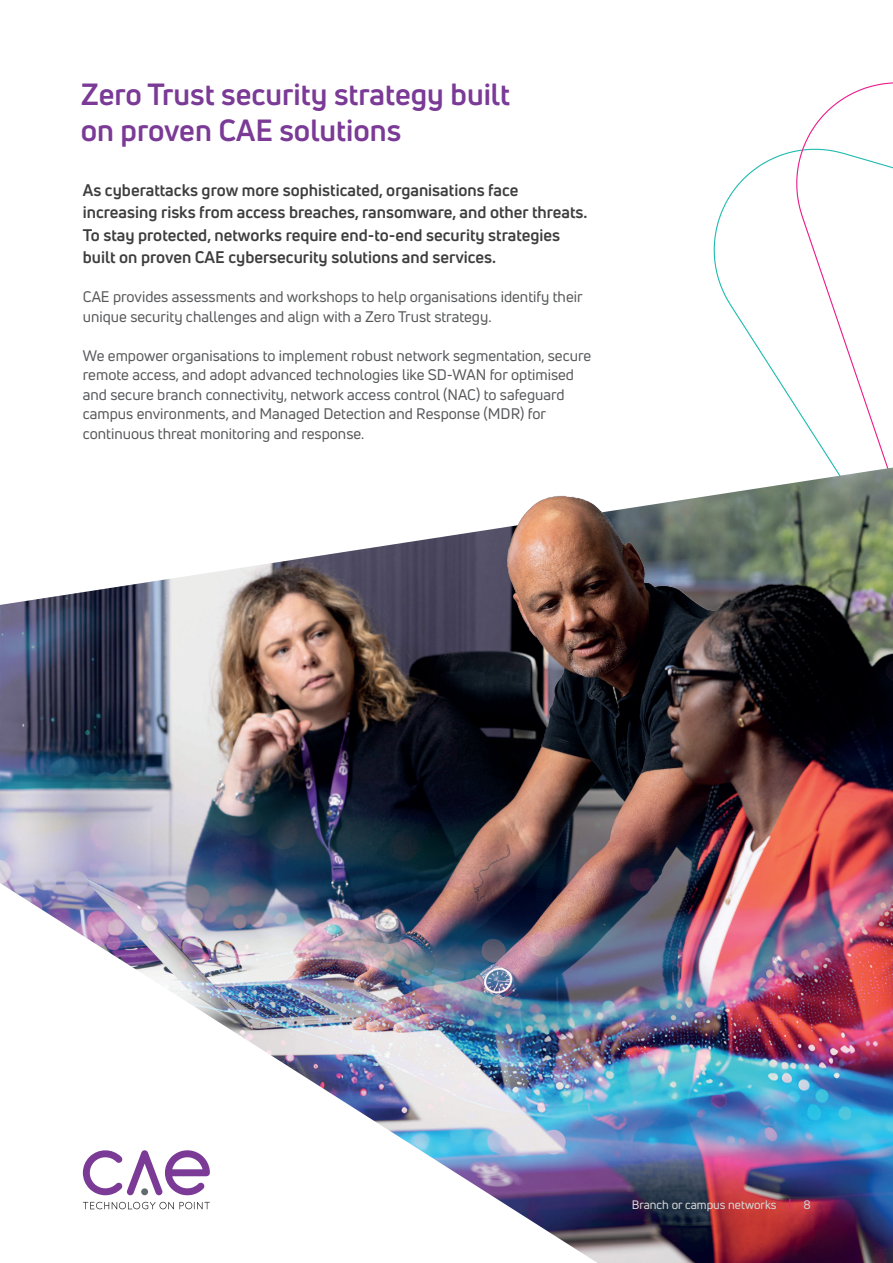
<style>
.page{position:relative;width:893px;height:1263px;background:#fff}
.page>*{position:absolute;margin:0;border:0;box-sizing:border-box;transform-origin:0 0}
.t1{font:700 30px/36px "Uni Neue";color:#7a3a96}
.t2{font:700 16.5px/22.5px "Uni Neue";color:#3e3e3f}
.t3{font:15px/19.5px "Uni Neue";color:#57585a}
.t4{font:12px "Uni Neue";color:#d9dcdb}
.s1{color:#eb1c8a}
.s2{color:#d1d2d4}
</style>
<div class="page">
<svg style="left:713px;top:150px;width:83px;height:258px"></svg>
<svg style="left:796px;top:82px;width:97px;height:359px"></svg>
<img style="left:0;top:570px;width:227px;height:640px">
<img style="left:227px;top:441px;width:666px;height:822px">
<svg style="left:83px;top:1148px;width:127px;height:47px"></svg>
<svg style="left:83px;top:1202px;width:127px;height:7px"></svg>
<h1 class="t1" style="left:81px;top:75px;width:431px">Zero Trust security strategy built on proven CAE solutions</h1>
<p class="t2" style="left:83px;top:179px;width:506px">As cyberattacks grow more sophisticated, organisations face increasing risks from access breaches, ransomware, and other threats.<br>To stay protected, networks require end-to-end security strategies built on proven CAE cybersecurity solutions and services.</p>
<p class="t3" style="left:83px;top:287px;width:501px">CAE provides assessments and workshops to help organisations identify their unique security challenges and align with a Zero Trust strategy.</p>
<p class="t3" style="left:83px;top:346px;width:510px">We empower organisations to implement robust network segmentation, secure remote access, and adopt advanced technologies like SD-WAN for optimised and secure branch connectivity, network access control (NAC) to safeguard campus environments, and Managed Detection and Response (MDR) for continuous threat monitoring and response.</p>
<p class="t4" style="left:632px;top:1197px;width:181px">Branch or campus networks <span class="s1">|</span> <span class="s2">8</span></p>
</div>
